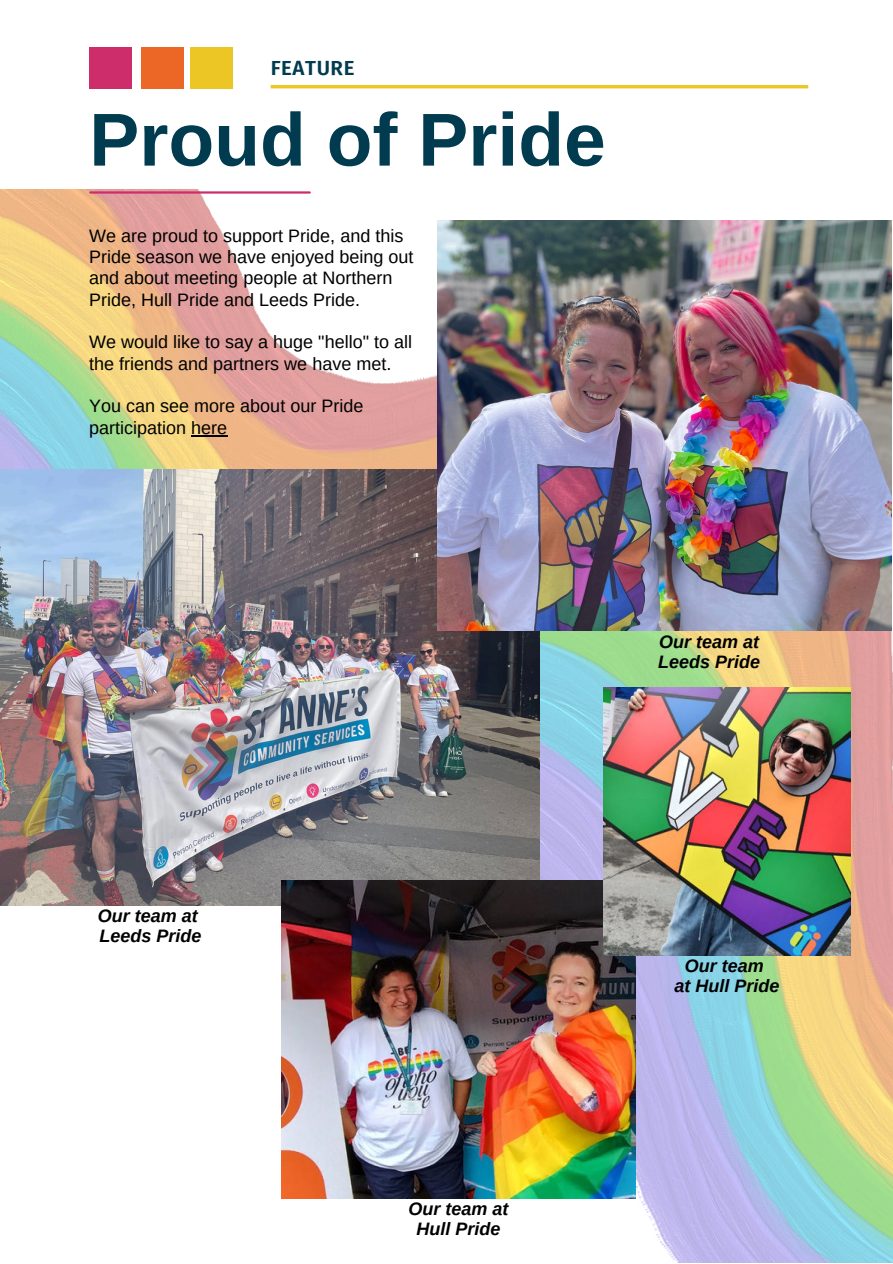
<style>
.page{position:relative;width:893px;height:1264px;background:#fff}
.page>*{position:absolute;margin:0;border:0;box-sizing:border-box;transform-origin:0 0}
.t1{font:700 75px "Arimo";color:#003b50}
.t2{font:600 20.4px "Fira Sans";letter-spacing:.03em;color:#003b50}
.t3{font:18px/21.3px "Arimo";color:#000}
.t4{font:italic 700 18px/20.2px "Arimo";color:#000}
</style>
<div class="page">
<img style="left:0;top:189px;width:892px;height:1073px">
<hr style="left:90px;top:191px;width:220px;height:3px;background:#cd2e6b">
<img style="left:0;top:469px;width:539px;height:436px">
<img style="left:437px;top:220px;width:454px;height:410px">
<div style="left:89px;top:47px;width:43px;height:41px;background:#cd2e6b"></div>
<div style="left:141px;top:47px;width:43px;height:41px;background:#ec6625"></div>
<div style="left:190px;top:47px;width:43px;height:41px;background:#ecc624"></div>
<hr style="left:271px;top:85px;width:537px;height:3px;background:#ecc624">
<img style="left:281px;top:880px;width:354px;height:318px">
<img style="left:603px;top:687px;width:247px;height:268px">
<hr style="left:191px;top:435px;width:36px;height:1px;background:#000">
<p class="t2" style="left:271px;top:51px;width:85px">FEATURE</p>
<h1 class="t1" style="left:89px;top:88px;width:518px">Proud of Pride</h1>
<p class="t3" style="left:89px;top:225px;width:325px">We are proud to support Pride, and this Pride season we have enjoyed being out and about meeting people at Northern Pride, Hull Pride and Leeds Pride.</p>
<p class="t3" style="left:89px;top:331px;width:324px">We would like to say a huge "hello" to all the friends and partners we have met.</p>
<p class="t3" style="left:89px;top:396px;width:275px">You can see more about our Pride participation here</p>
<p class="t4" style="left:658px;top:631px;width:103px">Our team at<br>Leeds Pride</p>
<p class="t4" style="left:98px;top:906px;width:105px">Our team at<br>Leeds Pride</p>
<p class="t4" style="left:408px;top:1198px;width:101px;text-align:center">Our team at<br>Hull Pride</p>
<p class="t4" style="left:674px;top:956px;width:106px;text-align:center">Our team<br>at Hull Pride</p>
</div>
